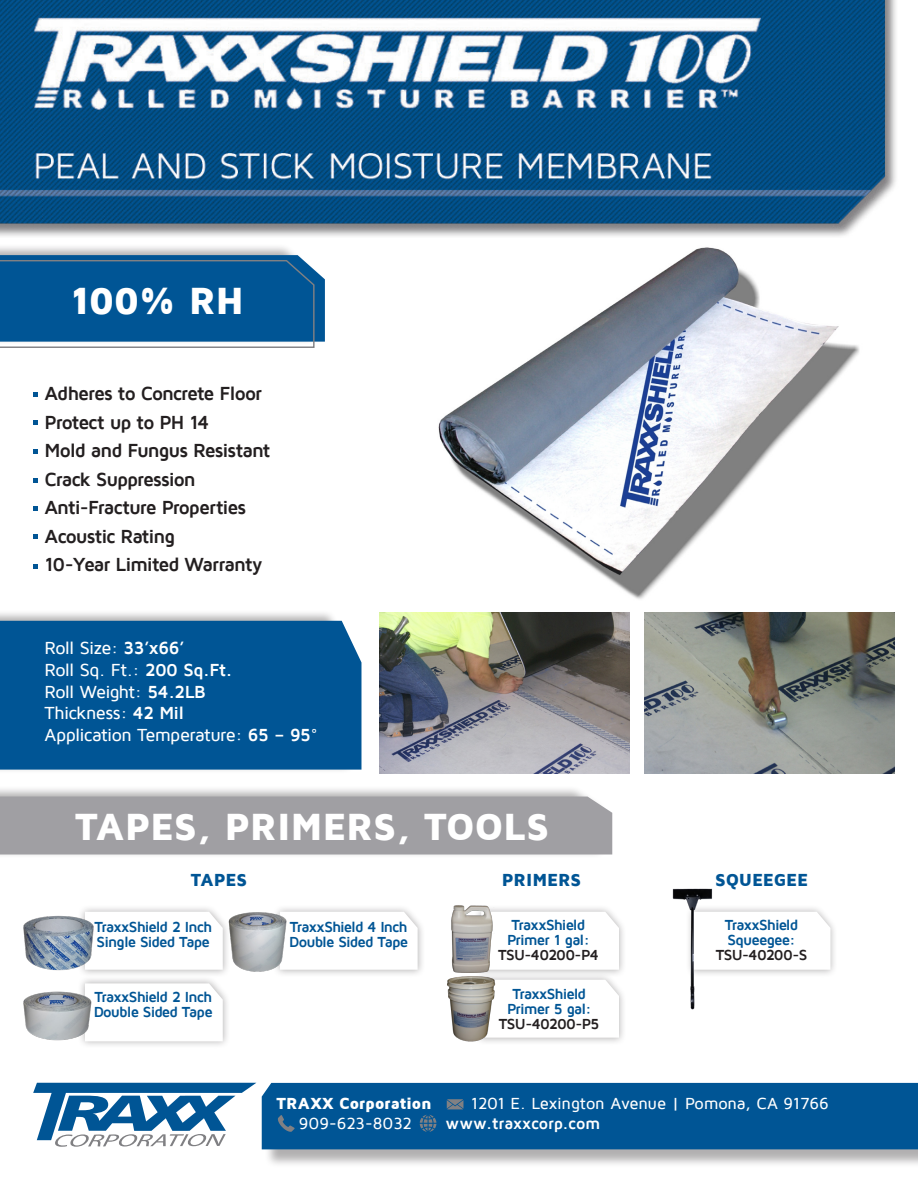
<style>
.page{position:relative;width:918px;height:1188px;background:#fff}
.page>*{position:absolute;margin:0;border:0;box-sizing:border-box;transform-origin:0 0}
.t1{font:900 39px "Maven Pro";letter-spacing:-.005em;color:#fff}
.t2{font:700 19.5px "Maven Pro";letter-spacing:-.055em;color:#231f20}
.t3{font:500 18px "Maven Pro";letter-spacing:-.035em;color:#fff}
.t4{font:900 18px "Maven Pro";letter-spacing:-.005em;color:#005595}
.t5{font:500 16.5px "Maven Pro";letter-spacing:-.015em;color:#fff}
.t6{font:700 16.5px "Maven Pro";letter-spacing:-.005em;color:#fff}
.t7{font:900 16.5px "Maven Pro";letter-spacing:-.01em;color:#fff}
.t8{font:700 15px/15px "Maven Pro";letter-spacing:-.06em;color:#005595}
.t9{font:700 15px "Maven Pro";letter-spacing:-.05em;color:#231f20}
.s1{font-weight:700}
</style>
<div class="page">
<img style="left:438px;top:255px;width:422px;height:344px">
<div style="left:685px;top:904px;width:153px;height:73px;background:#231f20;opacity:.35"></div>
<svg style="left:713px;top:912px;width:117px;height:58px"></svg>
<div style="left:0;top:785px;width:606px;height:73px;background:#231f20;opacity:.35"></div>
<div style="left:0;top:797px;width:612px;height:58px;background:#a09fa3"></div>
<div style="left:0;top:609px;width:355px;height:164px;background:#231f20;opacity:.35"></div>
<div style="left:0;top:621px;width:361px;height:149px;background:#005595"></div>
<svg style="left:0;top:255px;width:325px;height:93px;background:#14619b"></svg>
<div style="left:77px;top:904px;width:154px;height:73px;background:#231f20;opacity:.35"></div>
<svg style="left:85px;top:912px;width:138px;height:58px"></svg>
<div style="left:77px;top:976px;width:154px;height:73px;background:#231f20;opacity:.35"></div>
<svg style="left:85px;top:983px;width:138px;height:58px"></svg>
<div style="left:272px;top:904px;width:153px;height:73px;background:#231f20;opacity:.35"></div>
<svg style="left:287px;top:912px;width:131px;height:58px"></svg>
<div style="left:473px;top:904px;width:154px;height:73px;background:#231f20;opacity:.35"></div>
<svg style="left:494px;top:912px;width:125px;height:58px"></svg>
<div style="left:473px;top:972px;width:154px;height:73px;background:#231f20;opacity:.35"></div>
<svg style="left:497px;top:980px;width:122px;height:58px"></svg>
<svg style="left:33px;top:1083px;width:223px;height:64px"></svg>
<div style="left:264px;top:1085px;width:654px;height:83px;background:#231f20;opacity:.35"></div>
<div style="left:262px;top:1083px;width:656px;height:66px;background:#005595"></div>
<img style="left:673px;top:888px;width:40px;height:121px">
<img style="left:451px;top:904px;width:43px;height:68px">
<img style="left:448px;top:975px;width:49px;height:67px">
<svg style="left:33px;top:392px;width:4px;height:4px"></svg>
<svg style="left:33px;top:421px;width:4px;height:4px"></svg>
<svg style="left:33px;top:450px;width:4px;height:4px"></svg>
<svg style="left:33px;top:479px;width:4px;height:4px"></svg>
<svg style="left:33px;top:507px;width:4px;height:4px"></svg>
<svg style="left:33px;top:535px;width:4px;height:4px"></svg>
<svg style="left:33px;top:564px;width:4px;height:4px"></svg>
<img style="left:227px;top:907px;width:60px;height:66px">
<img style="left:23px;top:988px;width:71px;height:53px">
<img style="left:23px;top:913px;width:76px;height:58px">
<img style="left:379px;top:612px;width:250px;height:162px">
<img style="left:645px;top:612px;width:250px;height:162px">
<img style="left:0;top:0;width:896px;height:255px">
<p class="t1" style="left:70px;top:280px;width:175px">100% RH</p>
<p class="t2" style="left:45px;top:384px;width:219px">Adheres to Concrete Floor</p>
<p class="t2" style="left:45px;top:412px;width:166px">Protect up to PH 14</p>
<p class="t2" style="left:45px;top:441px;width:227px">Mold and Fungus Resistant</p>
<p class="t2" style="left:45px;top:469px;width:153px">Crack Suppression</p>
<p class="t2" style="left:45px;top:498px;width:203px">Anti-Fracture Properties</p>
<p class="t2" style="left:45px;top:526px;width:132px">Acoustic Rating</p>
<p class="t2" style="left:45px;top:555px;width:220px">10-Year Limited Warranty</p>
<p class="t3" style="left:45px;top:639px;width:141px">Roll Size: <span class="s1">33’x66’</span></p>
<p class="t3" style="left:45px;top:660px;width:190px">Roll Sq. Ft.: <span class="s1">200 Sq.Ft.</span></p>
<p class="t3" style="left:45px;top:682px;width:163px">Roll Weight: <span class="s1">54.2LB</span></p>
<p class="t3" style="left:45px;top:704px;width:141px">Thickness: <span class="s1">42 Mil</span></p>
<p class="t3" style="left:45px;top:725px;width:275px">Application Temperature: <span class="s1">65 – 95°</span></p>
<p class="t1" style="left:75px;top:806px;width:476px">TAPES, PRIMERS, TOOLS</p>
<p class="t4" style="left:191px;top:870px;width:58px">TAPES</p>
<p class="t4" style="left:502px;top:870px;width:81px">PRIMERS</p>
<p class="t4" style="left:715px;top:870px;width:95px">SQUEEGEE</p>
<p class="t8" style="left:512px;top:917px;width:75px">TraxxShield</p>
<p class="t8" style="left:507px;top:932px;width:84px">Primer 1 gal:</p>
<p class="t9" style="left:498px;top:947px;width:102px">TSU-40200-P4</p>
<p class="t8" style="left:725px;top:917px;width:75px">TraxxShield</p>
<p class="t8" style="left:728px;top:932px;width:70px">Squeegee:</p>
<p class="t9" style="left:716px;top:947px;width:93px">TSU-40200-S</p>
<p class="t8" style="left:94px;top:919px;width:119px">TraxxShield 2 Inch<br>Single Sided Tape</p>
<p class="t8" style="left:289px;top:919px;width:121px">TraxxShield 4 Inch<br>Double Sided Tape</p>
<p class="t8" style="left:94px;top:990px;width:121px">TraxxShield 2 Inch<br>Double Sided Tape</p>
<p class="t8" style="left:512px;top:987px;width:75px">TraxxShield</p>
<p class="t8" style="left:507px;top:1002px;width:86px">Primer 5 gal:</p>
<p class="t9" style="left:499px;top:1016px;width:102px">TSU-40200-P5</p>
<p class="t7" style="left:276px;top:1095px;width:157px">TRAXX Corporation</p>
<p class="t5" style="left:471px;top:1095px;width:359px">1201 E. Lexington Avenue | Pomona, CA 91766</p>
<p class="t5" style="left:299px;top:1115px;width:115px">909-623-8032</p>
<p class="t6" style="left:446px;top:1115px;width:156px">www.traxxcorp.com</p>
</div>
